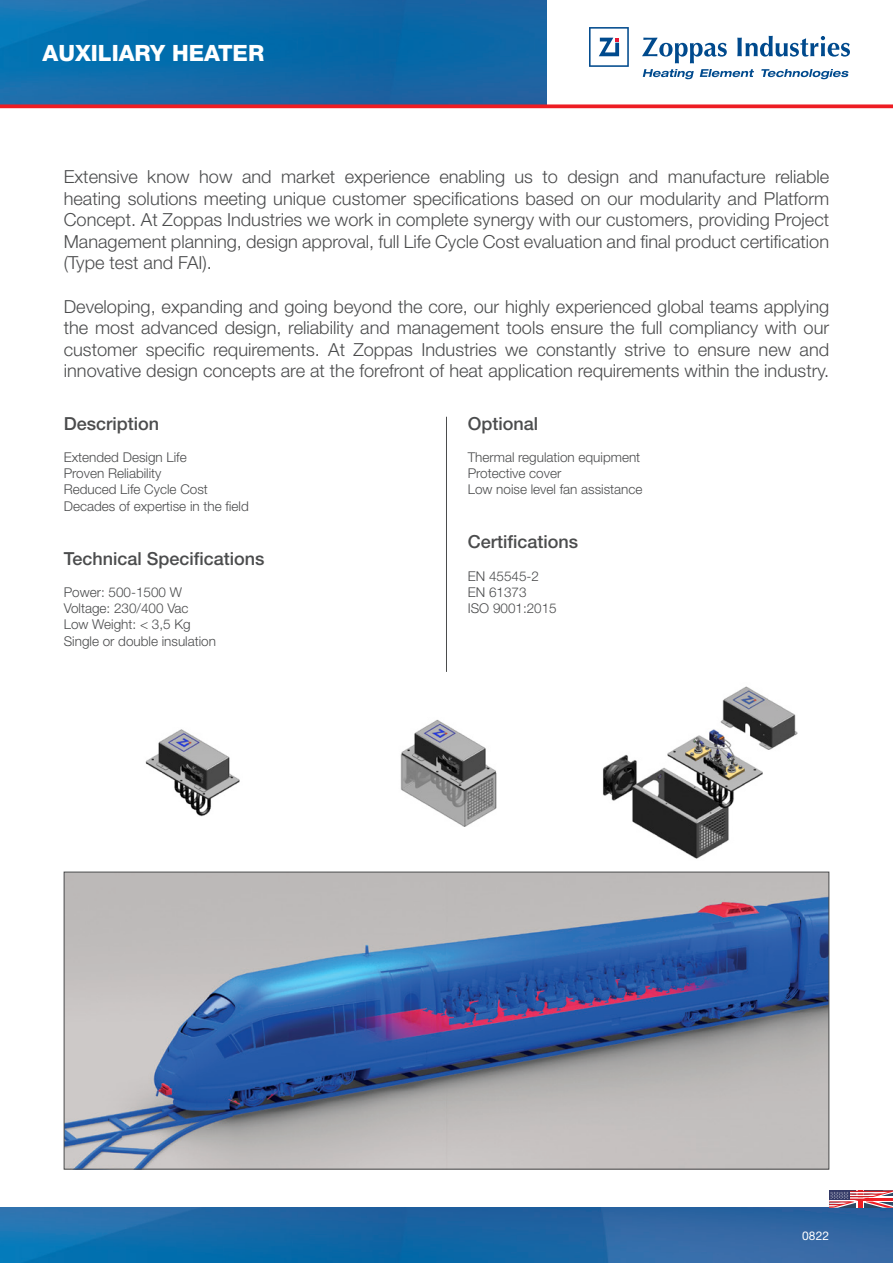
<style>
.page{position:relative;width:893px;height:1263px;background:#fff}
.page>*{position:absolute;margin:0;border:0;box-sizing:border-box;transform-origin:0 0}
.t1{font:800 22.5px "Helvetica Neue LT Std";color:#fff}
.t2{font:300 18px/21.6px "Helvetica Neue LT Std";color:#4b4c4d;text-align:justify}
.t3{font:500 18px "Helvetica Neue LT Std";color:#4b4c4d}
.t4{font:300 13.5px "Helvetica Neue LT Std";color:#4b4c4d}
.t5{font:12px "Helvetica Neue LT Std";color:#fff}
</style>
<div class="page">
<img style="left:0;top:0;width:546px;height:104px">
<svg style="left:0;top:104px;width:893px;height:4px;background:#df2c35"></svg>
<svg style="left:589px;top:27px;width:40px;height:40px"></svg>
<svg style="left:642px;top:38px;width:85px;height:25px"></svg>
<svg style="left:737px;top:36px;width:113px;height:21px"></svg>
<svg style="left:643px;top:69px;width:51px;height:10px"></svg>
<svg style="left:700px;top:69px;width:54px;height:8px"></svg>
<svg style="left:761px;top:69px;width:88px;height:10px"></svg>
<img style="left:0;top:1208px;width:893px;height:55px">
<svg style="left:829px;top:1191px;width:64px;height:17px"></svg>
<img style="left:66px;top:874px;width:761px;height:293px">
<hr style="left:446px;top:417px;width:1px;height:255px;background:#4b4c4d">
<img style="left:145px;top:729px;width:95px;height:87px">
<img style="left:400px;top:719px;width:97px;height:107px">
<img style="left:603px;top:686px;width:195px;height:173px">
<p class="t1" style="left:43px;top:40px;width:223px">AUXILIARY HEATER</p>
<p class="t2" style="left:64px;top:165px;width:767px">Extensive know how and market experience enabling us to design and manufacture reliable heating solutions meeting unique customer specifications based on our modularity and Platform Concept. At Zoppas Industries we work in complete synergy with our customers, providing Project Management planning, design approval, full Life Cycle Cost evaluation and final product certification (Type test and FAI).</p>
<p class="t2" style="left:64px;top:295px;width:767px">Developing, expanding and going beyond the core, our highly experienced global teams applying the most advanced design, reliability and management tools ensure the full compliancy with our customer specific requirements. At Zoppas Industries we constantly strive to ensure new and innovative design concepts are at the forefront of heat application requirements within the industry.</p>
<p class="t3" style="left:64px;top:412px;width:97px">Description</p>
<p class="t4" style="left:64px;top:449px;width:125px">Extended Design Life</p>
<p class="t4" style="left:64px;top:465px;width:99px">Proven Reliability</p>
<p class="t4" style="left:64px;top:481px;width:146px">Reduced Life Cycle Cost</p>
<p class="t4" style="left:64px;top:497px;width:187px">Decades of expertise in the field</p>
<p class="t3" style="left:64px;top:547px;width:202px">Technical Specifications</p>
<p class="t4" style="left:64px;top:584px;width:120px">Power: 500-1500 W</p>
<p class="t4" style="left:64px;top:600px;width:126px">Voltage: 230/400 Vac</p>
<p class="t4" style="left:64px;top:616px;width:128px">Low Weight: &lt; 3,5 Kg</p>
<p class="t4" style="left:64px;top:632px;width:154px">Single or double insulation</p>
<p class="t3" style="left:468px;top:412px;width:72px">Optional</p>
<p class="t4" style="left:468px;top:449px;width:174px">Thermal regulation equipment</p>
<p class="t4" style="left:468px;top:465px;width:95px">Protective cover</p>
<p class="t4" style="left:468px;top:481px;width:176px">Low noise level fan assistance</p>
<p class="t3" style="left:468px;top:531px;width:112px">Certifications</p>
<p class="t4" style="left:468px;top:568px;width:73px">EN 45545-2</p>
<p class="t4" style="left:468px;top:584px;width:60px">EN 61373</p>
<p class="t4" style="left:468px;top:600px;width:91px">ISO 9001:2015</p>
<p class="t5" style="left:802px;top:1228px;width:29px">0822</p>
</div>
